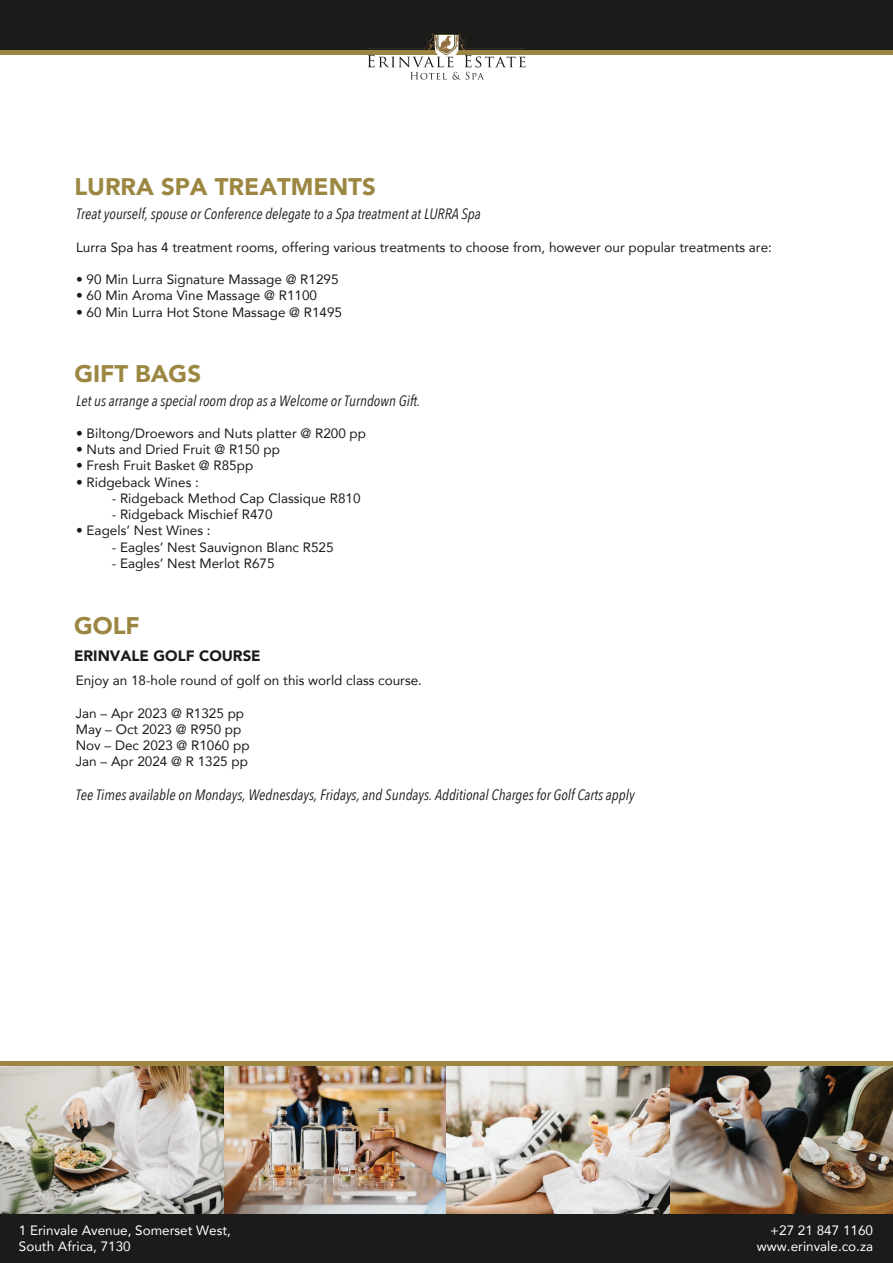
<style>
.page{position:relative;width:893px;height:1263px;background:#fff}
.page>*{position:absolute;margin:0;border:0;box-sizing:border-box;transform-origin:0 0}
.t1{font:900 24px "Avenir";color:#9c8742}
.t2{font:italic 15px "Avenir Next Condensed";color:#1b1b19}
.t3{font:900 15px "Avenir";color:#1b1b19}
.t4{font:13.5px/16.2px "Avenir";color:#1b1b19}
.t5{font:13.5px/16.2px "Avenir";color:#fff}
</style>
<div class="page">
<img style="left:0;top:1065px;width:893px;height:149px">
<hr style="left:0;top:1061px;width:893px;height:4px;background:#9c8742">
<div style="left:0;top:1214px;width:893px;height:49px;background:#1b1b19"></div>
<div style="left:0;top:0;width:893px;height:54px;background:#1b1b19"></div>
<hr style="left:0;top:50px;width:893px;height:4px;background:#9c8742">
<svg style="left:367px;top:32px;width:158px;height:48px"></svg>
<h1 class="t1" style="left:74px;top:176px;width:303px">LURRA SPA TREATMENTS</h1>
<p class="t2" style="left:76px;top:205px;width:406px">Treat yourself, spouse or Conference delegate to a Spa treatment at LURRA Spa</p>
<p class="t4" style="left:76px;top:240px;width:697px">Lurra Spa has 4 treatment rooms, offering various treatments to choose from, however our popular treatments are:</p>
<p class="t4" style="left:76px;top:273px;width:267px">ï 90 Min Lurra Signature Massage @ R1295 ï 60 Min Aroma Vine Massage @ R1100<br>ï 60 Min Lurra Hot Stone Massage @ R1495</p>
<h1 class="t1" style="left:74px;top:363px;width:128px">GIFT BAGS</h1>
<p class="t2" style="left:76px;top:391px;width:346px">Let us arrange a special room drop as a Welcome or Turndown Gift.</p>
<p class="t4" style="left:76px;top:426px;width:291px">ï Biltong/Droewors and Nuts platter @ R200 pp ï Nuts and Dried Fruit @ R150 pp<br>ï Fresh Fruit Basket @ R85pp<br>ï Ridgeback Wines :</p>
<p class="t4" style="left:112px;top:491px;width:250px">- Ridgeback Method Cap Classique R810</p>
<p class="t4" style="left:76px;top:507px;width:198px;text-indent:36px">- Ridgeback Mischief R470 ï Eagels’ Nest Wines :</p>
<p class="t4" style="left:112px;top:540px;width:223px">- Eagles’ Nest Sauvignon Blanc R525</p>
<p class="t4" style="left:112px;top:556px;width:164px">- Eagles’ Nest Merlot R675</p>
<h1 class="t1" style="left:74px;top:616px;width:67px">GOLF</h1>
<p class="t3" style="left:74px;top:650px;width:188px">ERINVALE GOLF COURSE</p>
<p class="t4" style="left:76px;top:673px;width:348px">Enjoy an 18-hole round of golf on this world class course.</p>
<p class="t4" style="left:76px;top:706px;width:175px">Jan – Apr 2023 @ R1325 pp<br>May – Oct 2023 @ R950 pp<br>Nov – Dec 2023 @ R1060 pp<br>Jan – Apr 2024 @ R 1325 pp</p>
<p class="t2" style="left:76px;top:786px;width:560px">Tee Times available on Mondays, Wednesdays, Fridays, and Sundays. Additional Charges for Golf Carts apply</p>
<p class="t5" style="left:19px;top:1223px;width:214px">1 Erinvale Avenue, Somerset West,<br>South Africa, 7130</p>
<p class="t5" style="left:757px;top:1223px;width:118px;text-align:right">+27 21 847 1160 www.erinvale.co.za</p>
</div>
